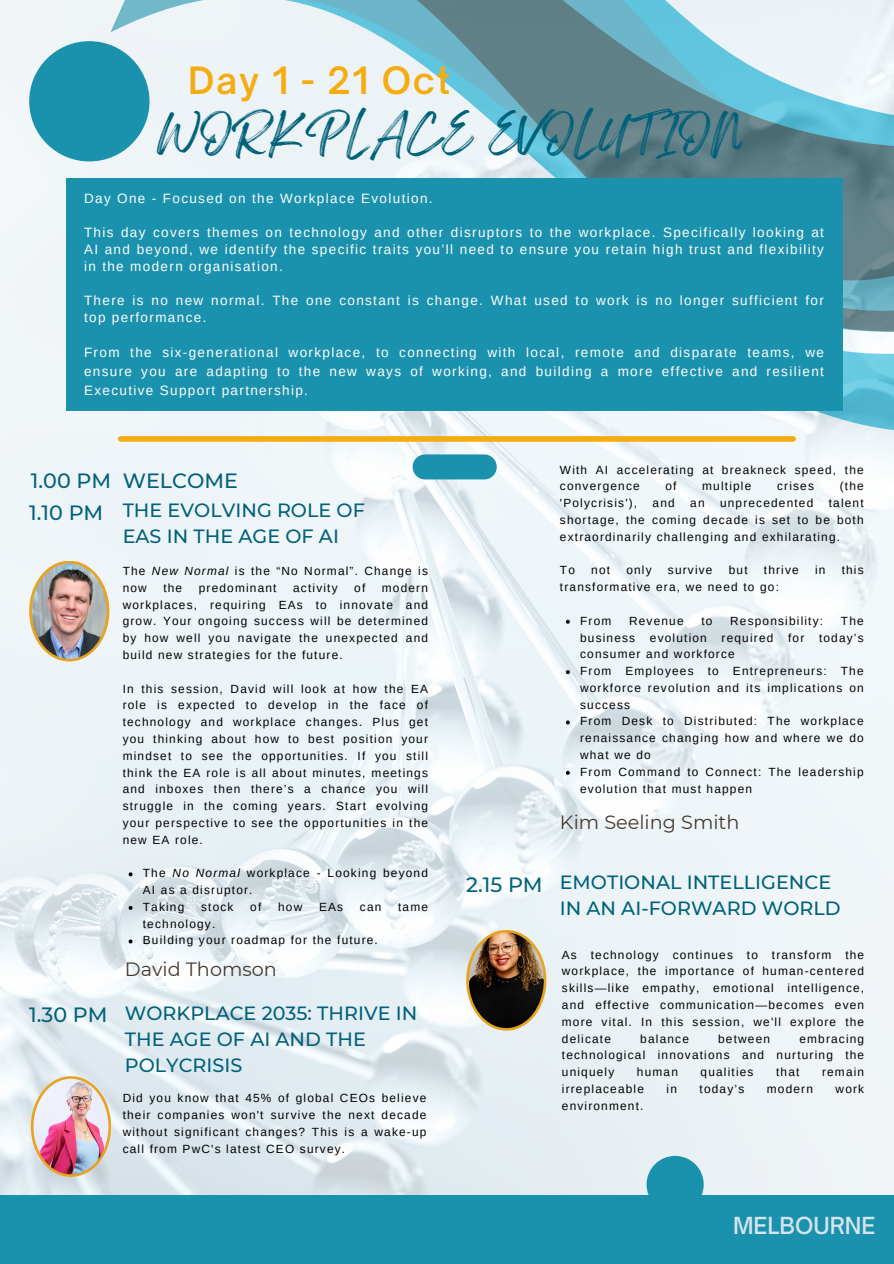
<style>
.page{position:relative;width:894px;height:1264px;background:#fff}
.page>*{position:absolute;margin:0;border:0;box-sizing:border-box;transform-origin:0 0}
.t1{font:43.5px "Feeling Passionate";color:#00617a}
.t2{font:600 36px "Open Sauce One";letter-spacing:.045em;color:#f5ac11}
.t3{font:500 22.5px "Open Sauce One";color:#d5e4ed}
.t4{font:500 20.7px "Montserrat";color:#00617a}
.t5{font:500 19.2px/25.8px "Montserrat";color:#00617a}
.t6{font:19.2px "Montserrat";color:#46392d}
.t7{font:13.5px/16.8px "Arimo";letter-spacing:.1em;color:#fdfdfd;text-align:justify}
.t8{font:11.85px/16.8px "Arimo";letter-spacing:.1em;color:#000;text-align:justify}
.s1{font-style:italic}
</style>
<div class="page">
<img style="left:0;top:0;width:893px;height:1195px">
<div style="left:646px;top:1155px;width:57px;height:57px;background:#1b92ad;border-radius:50%"></div>
<div style="left:29px;top:41px;width:120px;height:120px;background:#1b92ad;border-radius:50%"></div>
<div style="left:66px;top:178px;width:776px;height:232px;background:#1b92ad"></div>
<img style="left:29px;top:560px;width:80px;height:101px">
<div style="left:121px;top:436px;width:671px;height:6px;background:#f5ac11"></div>
<div style="left:0;top:1195px;width:893px;height:68px;background:#1b92ad"></div>
<img style="left:31px;top:1076px;width:80px;height:100px">
<img style="left:466px;top:929px;width:80px;height:101px">
<div style="left:412px;top:454px;width:84px;height:25px;background:#1b92ad;border-radius:13px"></div>
<svg style="left:129px;top:872px;width:3px;height:4px"></svg>
<svg style="left:129px;top:905px;width:3px;height:4px"></svg>
<svg style="left:129px;top:939px;width:3px;height:4px"></svg>
<svg style="left:565px;top:619px;width:4px;height:4px"></svg>
<svg style="left:565px;top:670px;width:4px;height:4px"></svg>
<svg style="left:565px;top:720px;width:4px;height:4px"></svg>
<svg style="left:565px;top:770px;width:4px;height:4px"></svg>
<h1 class="t2" style="left:188px;top:58px;width:263px">Day 1 - 21 Oct</h1>
<h6 class="t1" style="left:157px;top:98px;width:587px">WORKPLACE EVOLUTION</h6>
<h6 class="t7" style="left:84px;top:190px;width:350px">Day One - Focused on the Workplace Evolution.</h6>
<h6 class="t7" style="left:84px;top:224px;width:741px">This day covers themes on technology and other disruptors to the workplace. Specifically looking at AI and beyond, we identify the specific traits you’ll need to ensure you retain high trust and flexibility in the modern organisation.</h6>
<h6 class="t7" style="left:84px;top:292px;width:741px">There is no new normal. The one constant is change. What used to work is no longer sufficient for top performance.</h6>
<h3 class="t7" style="left:84px;top:342px;width:741px;line-height:19.2px">From the six-generational workplace, to connecting with local, remote and disparate teams, we ensure you are adapting to the new ways of working, and building a more effective and resilient Executive Support partnership.</h3>
<h4 class="t4" style="left:31px;top:468px;width:82px">1.00 PM</h4>
<p class="t4" style="left:123px;top:468px;width:117px">WELCOME</p>
<p class="t4" style="left:29px;top:500px;width:76px">1.10 PM</p>
<p class="t5" style="left:123px;top:497px;width:244px">THE EVOLVING ROLE OF<br>EAS IN THE AGE OF AI</p>
<p class="t8" style="left:123px;top:562px;width:307px">The <span class="s1">New Normal</span> is the “No Normal”. Change is now</p>
<p class="t8" style="left:123px;top:579px;width:307px;text-indent:259px">modern workplaces, requiring EAs to innovate and grow. Your ongoing success will be determined by how well you navigate the unexpected and build new strategies for the future.</p>
<p class="t8" style="left:123px;top:680px;width:307px">In this session, David will look at how the EA role is expected to develop in the face of technology and workplace changes. Plus get you thinking about how to best position your mindset to see the opportunities. If you still think the EA role is all about minutes, meetings and inboxes then there’s a chance you will struggle in the coming years. Start evolving your perspective to see the opportunities in the new EA role.</p>
<p class="t8" style="left:143px;top:864px;width:286px">The <span class="s1">No Normal</span> workplace - Looking beyond<br>AI as a disruptor.</p>
<h3 class="t8" style="left:143px;top:898px;width:43px">Taking</h3>
<h3 class="t8" style="left:201px;top:898px;width:34px">stock</h3>
<h3 class="t8" style="left:250px;top:898px;width:13px">of</h3>
<h3 class="t8" style="left:278px;top:898px;width:26px">how</h3>
<h3 class="t8" style="left:319px;top:898px;width:26px">EAs</h3>
<h3 class="t8" style="left:360px;top:898px;width:23px">can</h3>
<h3 class="t8" style="left:398px;top:898px;width:31px">tame</h3>
<h3 class="t8" style="left:143px;top:915px;width:74px">technology.</h3>
<h3 class="t8" style="left:143px;top:931px;width:236px">Building your roadmap for the future.</h3>
<p class="t6" style="left:125px;top:957px;width:153px">David Thomson</p>
<p class="t8" style="left:163px;top:579px;width:20px">the</p>
<p class="t8" style="left:199px;top:579px;width:79px">predominant</p>
<p class="t8" style="left:293px;top:579px;width:46px">activity</p>
<p class="t8" style="left:354px;top:579px;width:13px">of</p>
<p class="t4" style="left:29px;top:1001px;width:80px">1.30 PM</p>
<p class="t5" style="left:125px;top:1000px;width:294px">WORKPLACE 2035: THRIVE IN<br>THE AGE OF AI AND THE<br>POLYCRISIS</p>
<h5 class="t8" style="left:123px;top:1089px;width:305px">Did you know that 45% of global CEOs believe their companies won't survive the next decade without significant changes? This is a wake-up call from PwC's latest CEO survey.</h5>
<p class="t8" style="left:560px;top:461px;width:305px">With AI accelerating at breakneck speed, the convergence</p>
<p class="t8" style="left:665px;top:478px;width:13px">of</p>
<p class="t8" style="left:702px;top:478px;width:51px">multiple</p>
<p class="t8" style="left:776px;top:478px;width:38px">crises</p>
<p class="t8" style="left:839px;top:478px;width:25px">(the</p>
<p class="t8" style="left:560px;top:494px;width:305px;text-indent:269px">talent shortage, the coming decade is set to be both extraordinarily challenging and exhilarating.</p>
<p class="t8" style="left:560px;top:562px;width:17px">To</p>
<p class="t8" style="left:591px;top:562px;width:20px">not</p>
<p class="t8" style="left:626px;top:562px;width:27px">only</p>
<p class="t8" style="left:667px;top:562px;width:46px">survive</p>
<p class="t8" style="left:728px;top:562px;width:20px">but</p>
<p class="t8" style="left:763px;top:562px;width:36px">thrive</p>
<p class="t8" style="left:814px;top:562px;width:12px">in</p>
<p class="t8" style="left:841px;top:562px;width:23px">this</p>
<p class="t8" style="left:560px;top:578px;width:220px">transformative era, we need to go:</p>
<p class="t8" style="left:580px;top:612px;width:33px">From</p>
<p class="t8" style="left:629px;top:612px;width:56px">Revenue</p>
<p class="t8" style="left:701px;top:612px;width:13px">to</p>
<p class="t8" style="left:730px;top:612px;width:94px">Responsibility:</p>
<p class="t8" style="left:560px;top:494px;width:79px">'Polycrisis'),</p>
<p class="t8" style="left:652px;top:494px;width:24px">and</p>
<p class="t8" style="left:690px;top:494px;width:16px">an</p>
<p class="t8" style="left:719px;top:494px;width:95px">unprecedented</p>
<p class="t8" style="left:580px;top:612px;width:285px;text-indent:261px">The business evolution required for today’s consumer and workforce</p>
<p class="t8" style="left:580px;top:662px;width:285px">From Employees to Entrepreneurs: The workforce revolution and its implications on success</p>
<p class="t8" style="left:580px;top:713px;width:285px">From Desk to Distributed: The workplace renaissance changing how and where we do what we do</p>
<h5 class="t8" style="left:580px;top:763px;width:285px">From Command to Connect: The leadership evolution that must happen</h5>
<h3 class="t6" style="left:560px;top:810px;width:181px">Kim Seeling Smith</h3>
<h3 class="t4" style="left:466px;top:872px;width:78px">2.15 PM</h3>
<h4 class="t5" style="left:559px;top:869px;width:282px">EMOTIONAL INTELLIGENCE<br>IN AN AI-FORWARD WORLD</h4>
<p class="t8" style="left:561px;top:946px;width:304px">As technology continues to transform the workplace, the importance of human-centered skills—like empathy, emotional intelligence, and effective communication—becomes even more vital. In this session, we'll explore the delicate</p>
<p class="t8" style="left:561px;top:1030px;width:304px;text-indent:237px">embracing technological innovations and nurturing the uniquely</p>
<p class="t8" style="left:640px;top:1030px;width:50px">balance</p>
<p class="t8" style="left:718px;top:1030px;width:53px">between</p>
<p class="t8" style="left:636px;top:1063px;width:42px">human</p>
<p class="t8" style="left:700px;top:1063px;width:54px">qualities</p>
<p class="t8" style="left:775px;top:1063px;width:25px">that</p>
<p class="t8" style="left:821px;top:1063px;width:44px">remain</p>
<p class="t8" style="left:561px;top:1080px;width:84px">irreplaceable</p>
<p class="t8" style="left:666px;top:1080px;width:12px">in</p>
<p class="t8" style="left:699px;top:1080px;width:46px">today’s</p>
<p class="t8" style="left:766px;top:1080px;width:48px">modern</p>
<p class="t8" style="left:835px;top:1080px;width:30px">work</p>
<p class="t8" style="left:561px;top:1097px;width:83px">environment.</p>
<h4 class="t3" style="left:732px;top:1211px;width:144px">MELBOURNE</h4>
</div>
